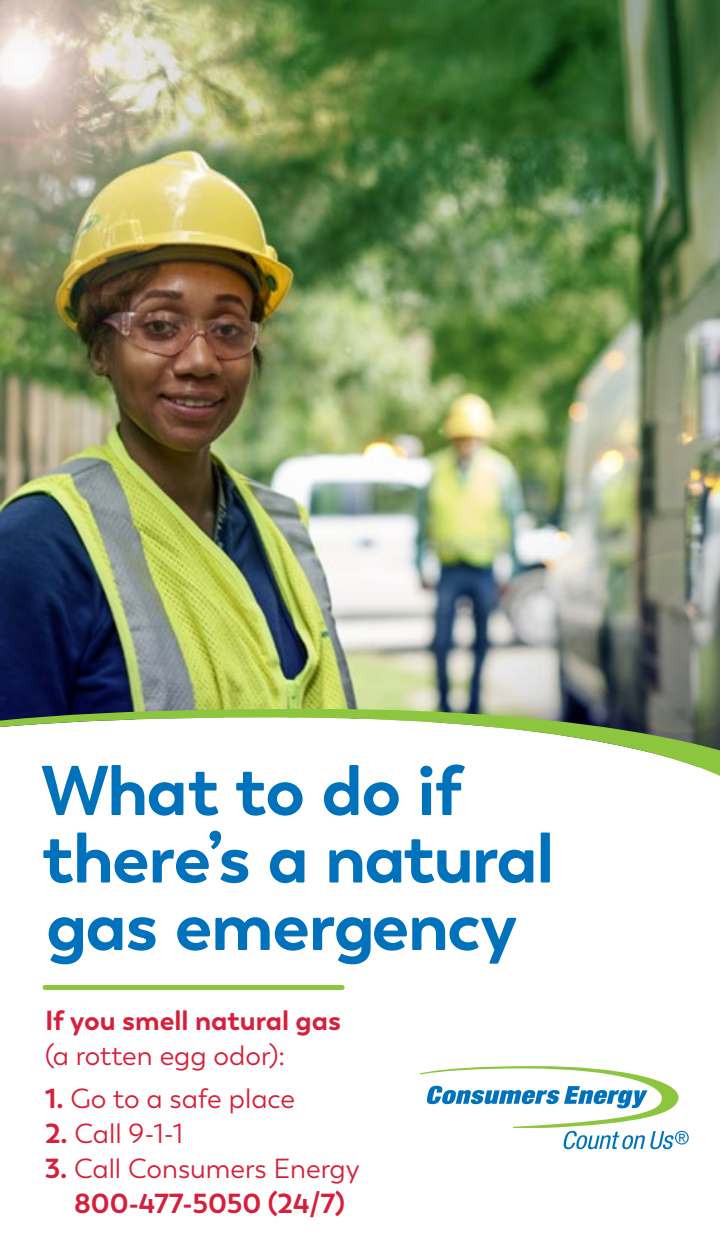
<style>
.page{position:relative;width:720px;height:1260px;background:#fff}
.page>*{position:absolute;margin:0;border:0;box-sizing:border-box;transform-origin:0 0}
.t1{font:700 70px/67.5px "Boston";letter-spacing:-.02em;color:#0072bc}
.t2{font:700 27.5px/35px "Boston";color:#d6203b;text-align:center}
.t3{font:27.5px "Boston";color:#d6203b}
.s1{font-weight:700}
.s2{font-weight:400}
</style>
<div class="page">
<img style="left:0;top:0;width:720px;height:709px">
<div style="left:45px;top:985px;width:296px;height:5px;background:#8bc63e"></div>
<svg style="left:420px;top:1066px;width:269px;height:83px"></svg>
<svg style="left:0;top:709px;width:720px;height:67px"></svg>
<p class="t1" style="left:41px;top:758px;width:514px">What to do if there’s a natural gas emergency</p>
<p class="t2" style="left:45px;top:1003px;width:298px">If you smell natural gas</p>
<p class="t3" style="left:45px;top:1039px;width:242px">(a rotten egg odor):</p>
<p class="t3" style="left:45px;top:1082px;width:252px"><span class="s1">1.</span> Go to a safe place</p>
<p class="t3" style="left:45px;top:1117px;width:140px"><span class="s1">2.</span> Call 9-1-1</p>
<p class="t2" style="left:45px;top:1151px;width:316px">3. <span class="s2">Call Consumers Energy<br></span>800-477-5050 (24/7)</p>
</div>
